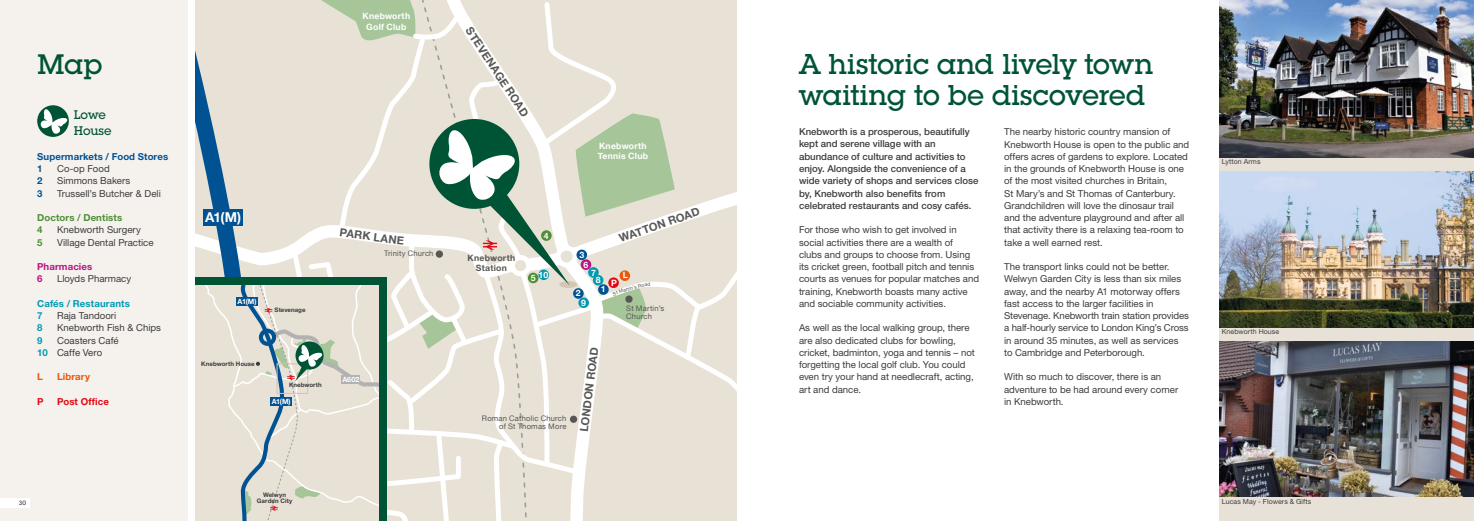
<style>
.page{position:relative;width:1474px;height:521px;background:#fff}
.page>*{position:absolute;margin:0;border:0;box-sizing:border-box;transform-origin:0 0}
.t1{font:500 28px/31.1px "Lubalin Graph Std";letter-spacing:-.015em;color:#005436}
.t2{font:500 27.56px "Lubalin Graph Std";color:#005436}
.t3{font:700 13.56px "Helvetica Neue";color:#fff}
.t4{font:500 13.12px/16.6px "Lubalin Graph Itc T";letter-spacing:-.005em;color:#005436}
.t5{font:700 11.2px "Helvetica Neue";color:#575756}
.t6{font:9.62px/12.2px "Helvetica Neue LT Pro";letter-spacing:-.005em;color:#3c3c3b}
.t7{font:500 9.62px/12.2px "Helvetica Neue LT Pro";color:#3c3c3b}
.t8{font:700 9.62px/12.2px "Helvetica Neue LT Pro";letter-spacing:.01em;color:#005293}
.t9{font:700 9.62px/12.2px "Helvetica Neue LT Pro";letter-spacing:.01em;color:#009ab2}
.t10{font:700 9.62px/12.2px "Helvetica Neue LT Pro";letter-spacing:.01em;color:#4e8e36}
.t11{font:700 9.62px/12.2px "Helvetica Neue LT Pro";letter-spacing:.01em;color:#b91481}
.t12{font:700 9.62px "Helvetica Neue LT Pro";letter-spacing:.015em;color:#e30613}
.t13{font:700 9.62px "Helvetica Neue LT Pro";letter-spacing:.015em;color:#ea580c}
.t14{font:700 8.66px/10.4px "Helvetica Neue";letter-spacing:.025em;color:#fff;text-align:center}
.t15{font:700 8.66px/10px "Helvetica Neue";letter-spacing:.025em;color:#575756;text-align:center}
.t16{font:7.61px/8.8px "Helvetica Neue";letter-spacing:.025em;color:#575756}
.t17{font:700 7.17px "Helvetica Neue";letter-spacing:-.01em;color:#fff}
.t18{font:7px "Helvetica Neue LT Pro";letter-spacing:.015em;color:#3c3c3b}
.t19{font:700 6.12px/6.1px "Helvetica Neue";letter-spacing:.005em;color:#3c3c3b;text-align:center}
.t20{font:500 6.12px "Lubalin Graph Std";color:#3c3c3b}
.s1{font-weight:700;color:#009ab2}
</style>
<div class="page">
<div style="left:0;top:0;width:188px;height:521px;background:#f4f0eb"></div>
<img style="left:1219px;top:0;width:254px;height:158px">
<img style="left:1219px;top:340px;width:254px;height:158px">
<img style="left:1219px;top:170px;width:254px;height:158px">
<div style="left:0;top:498px;width:30px;height:9px;background:#fff"></div>
<svg style="left:37px;top:105px;width:32px;height:32px"></svg>
<svg style="left:39px;top:108px;width:30px;height:27px"></svg>
<div style="left:1219px;top:158px;width:254px;height:12px;background:#e8e1d8"></div>
<div style="left:1219px;top:328px;width:254px;height:12px;background:#e8e1d8"></div>
<div style="left:1219px;top:498px;width:254px;height:23px;background:#e8e1d8"></div>
<svg style="left:195px;top:0;width:542px;height:521px;background:#dadad0"></svg>
<h2 class="t2" style="left:37px;top:47px;width:67px">Map</h2>
<h3 class="t4" style="left:74px;top:106px;width:39px">Lowe<br>House</h3>
<p class="t8" style="left:37px;top:150px;width:133px">Supermarkets / Food Stores<br>1</p>
<p class="t6" style="left:57px;top:162px;width:54px">Co-op Food</p>
<p class="t8" style="left:37px;top:174px;width:7px">2</p>
<p class="t6" style="left:57px;top:175px;width:75px">Simmons Bakers</p>
<p class="t8" style="left:37px;top:187px;width:7px">3</p>
<p class="t6" style="left:57px;top:187px;width:105px">Trussell’s Butcher &amp; Deli</p>
<p class="t10" style="left:37px;top:211px;width:87px">Doctors / Dentists<br>4</p>
<p class="t6" style="left:57px;top:224px;width:85px">Knebworth Surgery</p>
<p class="t10" style="left:37px;top:236px;width:7px">5</p>
<p class="t6" style="left:57px;top:236px;width:98px">Village Dental Practice</p>
<p class="t11" style="left:37px;top:260px;width:57px">Pharmacies<br>6</p>
<p class="t6" style="left:57px;top:273px;width:76px">Lloyds Pharmacy</p>
<p class="t9" style="left:37px;top:297px;width:94px">Cafés / Restaurants<br>7</p>
<p class="t6" style="left:57px;top:309px;width:61px">Raja Tandoori</p>
<p class="t9" style="left:37px;top:321px;width:7px">8</p>
<p class="t6" style="left:57px;top:322px;width:105px">Knebworth Fish &amp; Chips</p>
<p class="t9" style="left:37px;top:334px;width:7px">9</p>
<p class="t6" style="left:37px;top:334px;width:83px;text-indent:20px">Coasters Café<br><span class="s1">10</span> Caffe Vero</p>
<p class="t13" style="left:37px;top:371px;width:7px">L</p>
<p class="t13" style="left:57px;top:371px;width:35px">Library</p>
<p class="t12" style="left:37px;top:395px;width:8px">P</p>
<p class="t12" style="left:57px;top:395px;width:53px">Post Office</p>
<p class="t20" style="left:19px;top:499px;width:9px">30</p>
<p class="t14" style="left:362px;top:11px;width:49px">Knebworth<br>Golf Club</p>
<h3 class="t3" style="left:205px;top:206px;width:38px">A1(M)</h3>
<p class="t17" style="left:238px;top:296px;width:20px">A1(M)</p>
<p class="t19" style="left:275px;top:307px;width:33px">Stevenage</p>
<p class="t5" style="left:341px;top:224px;width:33px;rotate:8deg">PARK</p>
<p class="t16" style="left:384px;top:250px;width:51px">Trinity Church</p>
<p class="t19" style="left:201px;top:360px;width:55px">Knebworth House</p>
<p class="t19" style="left:289px;top:382px;width:34px">Knebworth</p>
<p class="t17" style="left:272px;top:396px;width:20px">A1(M)</p>
<p class="t17" style="left:342px;top:373px;width:19px">A602</p>
<p class="t19" style="left:257px;top:492px;width:37px">Welwyn<br>Garden City</p>
<p class="t5" style="left:476px;top:23px;width:106px;rotate:57deg">STEVENAGE ROAD</p>
<p class="t14" style="left:544px;top:230px;width:6px">4</p>
<p class="t14" style="left:597px;top:141px;width:52px;text-align:left">Knebworth<br>Tennis Club</p>
<p class="t5" style="left:626px;top:227px;width:76px;rotate:-19deg">ATTON ROAD</p>
<p class="t15" style="left:467px;top:253px;width:49px">Knebworth<br>Station</p>
<p class="t14" style="left:579px;top:250px;width:6px">3</p>
<p class="t14" style="left:583px;top:260px;width:6px">6</p>
<p class="t14" style="left:591px;top:269px;width:11px;line-height:7.8px">7<br>8</p>
<p class="t14" style="left:538px;top:270px;width:11px">10</p>
<p class="t14" style="left:531px;top:273px;width:6px">5</p>
<p class="t14" style="left:622px;top:270px;width:7px">L</p>
<p class="t14" style="left:611px;top:277px;width:7px">P</p>
<p class="t14" style="left:601px;top:284px;width:6px">1</p>
<p class="t14" style="left:576px;top:288px;width:6px">2</p>
<p class="t14" style="left:581px;top:298px;width:6px">9</p>
<p class="t16" style="left:626px;top:304px;width:40px">St Martin’s<br>Church</p>
<p class="t16" style="left:482px;top:414px;width:86px;text-align:right">Roman Catholic Church of St Thomas More</p>
<p class="t5" style="left:575px;top:431px;width:87px;rotate:-83deg">LONDON ROAD</p>
<h1 class="t1" style="left:799px;top:48px;width:356px">A historic and lively town waiting to be discovered</h1>
<p class="t7" style="left:799px;top:126px;width:181px">Knebworth is a prosperous, beautifully kept and serene village with an abundance of culture and activities to enjoy. Alongside the convenience of a wide variety of shops and services close by, Knebworth also benefits from celebrated restaurants and cosy cafés.</p>
<p class="t6" style="left:799px;top:224px;width:181px">For those who wish to get involved in social activities there are a wealth of<br>clubs and groups to choose from. Using its cricket green, football pitch and tennis courts as venues for popular matches and training, Knebworth boasts many active and sociable community activities.</p>
<p class="t6" style="left:799px;top:322px;width:177px">As well as the local walking group, there are also dedicated clubs for bowling, cricket, badminton, yoga and tennis – not forgetting the local golf club. You could even try your hand at needlecraft, acting, art and dance.</p>
<p class="t6" style="left:1004px;top:126px;width:187px">The nearby historic country mansion of Knebworth House is open to the public and offers acres of gardens to explore. Located in the grounds of Knebworth House is one of the most visited churches in Britain,<br>St Mary’s and St Thomas of Canterbury.<br>Grandchildren will love the dinosaur trail and the adventure playground and after all that activity there is a relaxing tea-room to take a well earned rest.</p>
<p class="t6" style="left:1004px;top:260px;width:186px">The transport links could not be better.<br>Welwyn Garden City is less than six miles away, and the nearby A1 motorway offers fast access to the larger facilities in Stevenage. Knebworth train station provides a half-hourly service to London King’s Cross in around 35 minutes, as well as services to Cambridge and Peterborough.</p>
<p class="t6" style="left:1004px;top:371px;width:176px">With so much to discover, there is an adventure to be had around every corner in Knebworth.</p>
<p class="t18" style="left:1221px;top:158px;width:40px">Lytton Arms</p>
<p class="t18" style="left:1221px;top:328px;width:59px">Knebworth House</p>
<p class="t18" style="left:1221px;top:498px;width:91px">Lucas May - Flowers &amp; Gifts</p>
</div>
